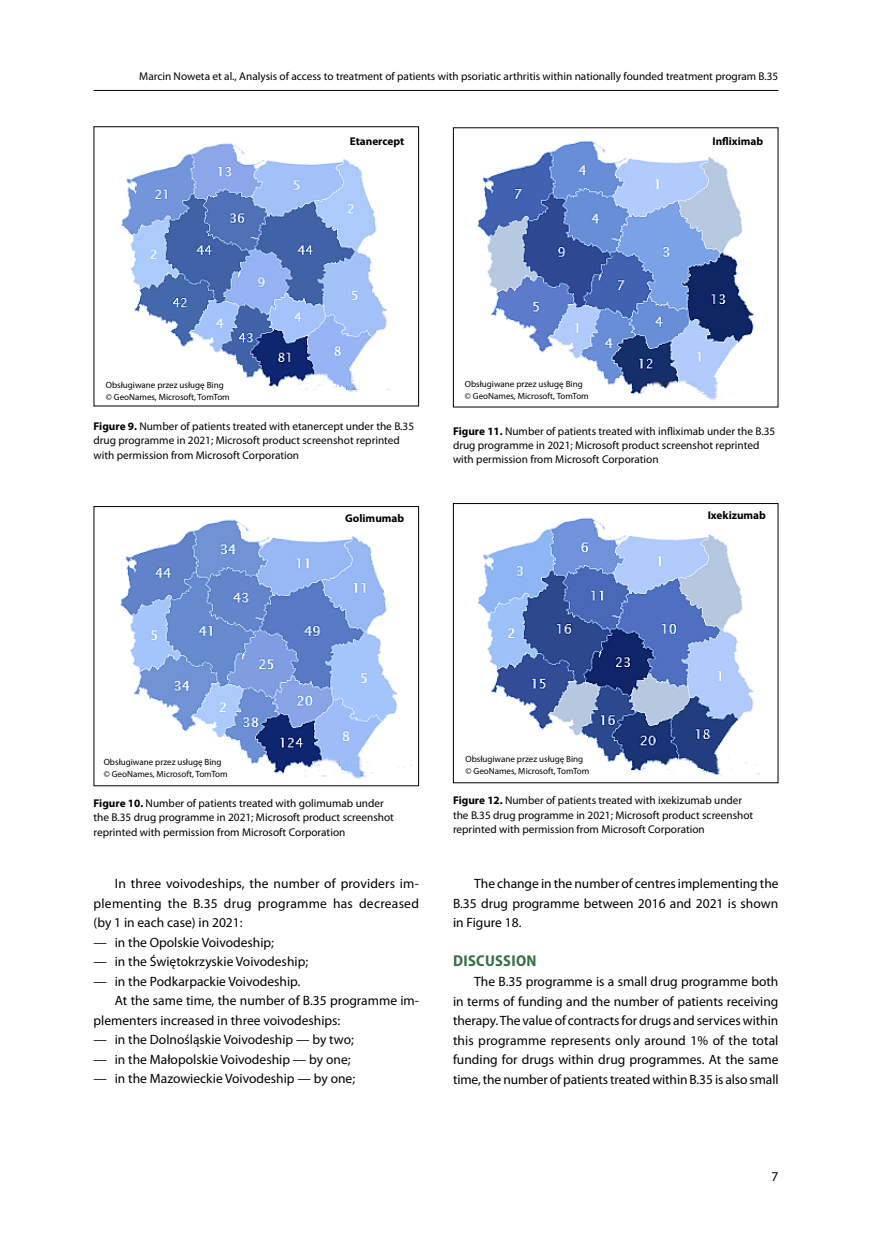
<style>
.page{position:relative;width:872px;height:1234px;background:#fff}
.page>*{position:absolute;margin:0;border:0;box-sizing:border-box;transform-origin:0 0}
.t1{font:700 semi-condensed 15.75px "Myriad Pro";letter-spacing:.02em;color:#377043}
.t2{font:13.5px/19.5px "Myriad Pro";color:#000;text-align:justify}
.t3{font:11.25px/14.2px "Myriad Pro";color:#000}
.t4{font:700 11.25px "Myriad Pro";color:#000}
.t5{font:9px/12px "Myriad Pro";color:#000}
.s1{font-weight:700}
</style>
<div class="page">
<hr style="left:94px;top:90px;width:684px;height:1px;background:#000">
<img style="left:121px;top:143px;width:270px;height:249px">
<div style="left:94px;top:506px;width:325px;height:280px;border:1px solid #000"></div>
<img style="left:120px;top:519px;width:284px;height:260px">
<img style="left:477px;top:140px;width:277px;height:261px">
<img style="left:467px;top:517px;width:297px;height:266px">
<p class="t3" style="left:139px;top:70px;width:640px">Marcin Noweta et al., Analysis of access to treatment of patients with psoriatic arthritis within nationally founded treatment program B.35</p>
<p class="t4" style="left:350px;top:135px;width:56px">Etanercept</p>
<p class="t4" style="left:712px;top:135px;width:52px">Infliximab</p>
<p class="t5" style="left:106px;top:378px;width:125px">Obsługiwane przez usługę Bing © GeoNames, Microsoft, TomTom</p>
<p class="t5" style="left:465px;top:377px;width:125px">Obsługiwane przez usługę Bing © GeoNames, Microsoft, TomTom</p>
<p class="t3" style="left:94px;top:419px;width:322px"><span class="s1">Figure 9.</span> Number of patients treated with etanercept under the B.35 drug programme in 2021; Microsoft product screenshot reprinted with permission from Microsoft Corporation</p>
<p class="t3" style="left:453px;top:424px;width:324px"><span class="s1">Figure 11.</span> Number of patients treated with infliximab under the B.35 drug programme in 2021; Microsoft product screenshot reprinted with permission from Microsoft Corporation</p>
<p class="t4" style="left:345px;top:512px;width:60px">Golimumab</p>
<p class="t4" style="left:707px;top:509px;width:60px">Ixekizumab</p>
<p class="t5" style="left:104px;top:756px;width:125px">Obsługiwane przez usługę Bing © GeoNames, Microsoft, TomTom</p>
<p class="t5" style="left:465px;top:753px;width:125px">Obsługiwane przez usługę Bing © GeoNames, Microsoft, TomTom</p>
<p class="t3" style="left:94px;top:796px;width:302px"><span class="s1">Figure 10.</span> Number of patients treated with golimumab under the B.35 drug programme in 2021; Microsoft product screenshot reprinted with permission from Microsoft Corporation</p>
<p class="t3" style="left:453px;top:793px;width:302px"><span class="s1">Figure 12.</span> Number of patients treated with ixekizumab under the B.35 drug programme in 2021; Microsoft product screenshot reprinted with permission from Microsoft Corporation</p>
<p class="t2" style="left:94px;top:874px;width:327px;text-indent:21px">In three voivodeships, the number of providers im&shy;plementing the B.35 drug programme has decreased (by 1 in each case) in 2021:</p>
<p class="t2" style="left:94px;top:932px;width:182px">— in the Opolskie Voivodeship;</p>
<p class="t2" style="left:94px;top:952px;width:216px">— in the Świętokrzyskie Voivodeship;</p>
<p class="t2" style="left:94px;top:971px;width:208px">— in the Podkarpackie Voivodeship.</p>
<p class="t2" style="left:115px;top:991px;width:306px">At the same time, the number of B.35 programme im-</p>
<p class="t2" style="left:94px;top:1010px;width:248px">plementers increased in three voivodeships:</p>
<p class="t2" style="left:94px;top:1030px;width:262px">— in the Dolnośląskie Voivodeship — by two;</p>
<p class="t2" style="left:94px;top:1049px;width:258px">— in the Małopolskie Voivodeship — by one;</p>
<p class="t2" style="left:94px;top:1069px;width:263px">— in the Mazowieckie Voivodeship — by one;</p>
<p class="t2" style="left:453px;top:874px;width:327px;text-indent:21px">The change in the number of centres implementing the B.35 drug programme between 2016 and 2021 is shown in Figure 18.</p>
<p class="t1" style="left:453px;top:952px;width:85px">DISCUSSION</p>
<p class="t2" style="left:453px;top:971px;width:327px;text-indent:21px">The B.35 programme is a small drug programme both in terms of funding and the number of patients receiving therapy. The value of contracts for drugs and services within this programme represents only around 1% of the total funding for drugs within drug programmes. At the same time, the number of patients treated within B.35 is also small</p>
<p class="t2" style="left:771px;top:1166px;width:8px">7</p>
</div>
